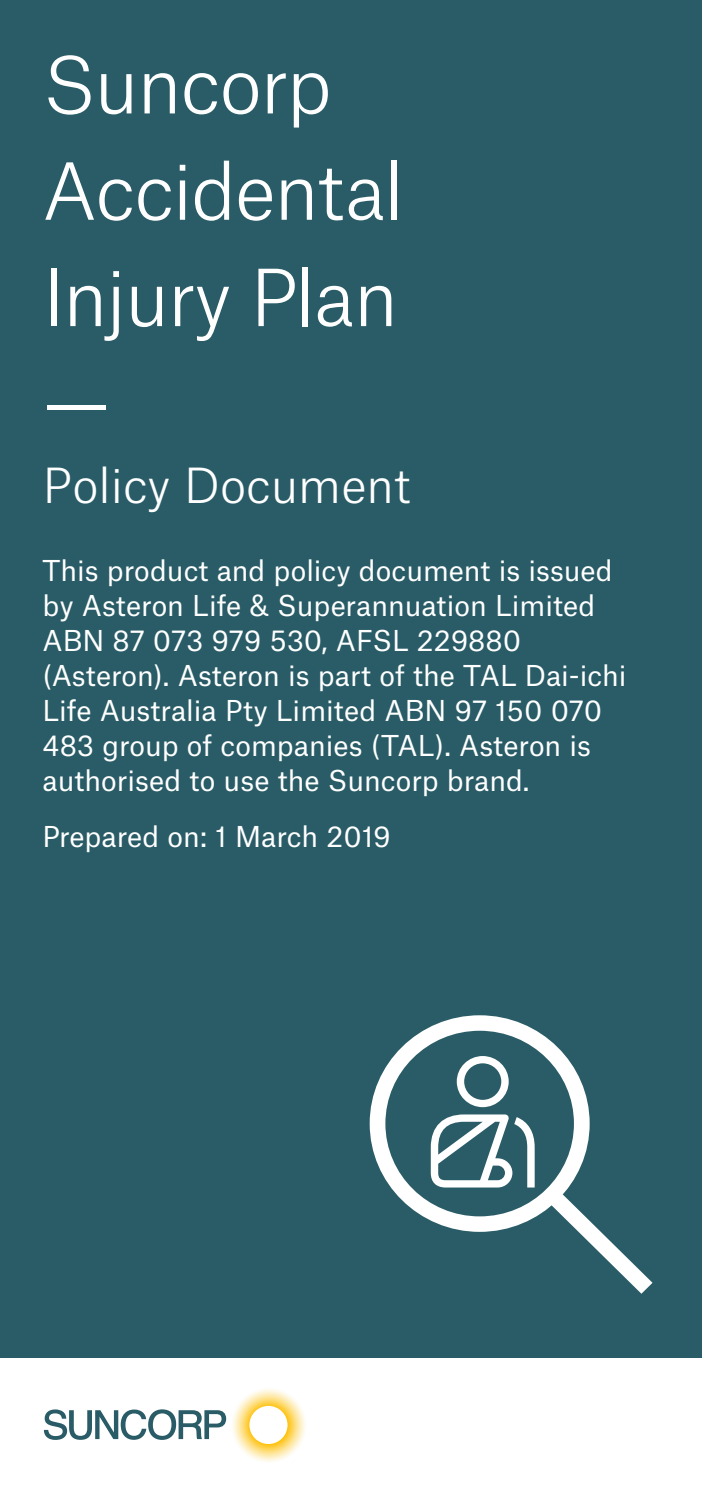
<style>
.page{position:relative;width:702px;height:1489px;background:#fff}
.page>*{position:absolute;margin:0;border:0;box-sizing:border-box;transform-origin:0 0}
.t1{font:300 75px/106.2px "Atlas Grotesk";letter-spacing:-.02em;color:#fff}
.t2{font:300 46.25px "Atlas Grotesk";color:#fff}
.t3{font:27.5px/35px "Atlas Grotesk";color:#fff}
</style>
<div class="page">
<svg style="left:44px;top:1389px;width:261px;height:73px"></svg>
<div style="left:0;top:0;width:702px;height:1357px;background:#295c67"></div>
<svg style="left:369px;top:1015px;width:220px;height:216px"></svg>
<svg style="left:542px;top:1185px;width:110px;height:108px"></svg>
<svg style="left:456px;top:1055px;width:52px;height:52px"></svg>
<svg style="left:431px;top:1114px;width:103px;height:73px"></svg>
<h1 class="t1" style="left:43px;top:24px;width:362px">Suncorp<br>Accidental<br>Injury Plan —</h1>
<h2 class="t2" style="left:43px;top:449px;width:370px">Policy Document</h2>
<p class="t3" style="left:43px;top:550px;width:585px">This product and policy document is issued by Asteron Life &amp; Superannuation Limited ABN 87 073 979 530, AFSL 229880 (Asteron). Asteron is part of the TAL Dai-ichi Life Australia Pty Limited ABN 97 150 070<br>483 group of companies (TAL). Asteron is authorised to use the Suncorp brand.</p>
<p class="t3" style="left:43px;top:816px;width:350px">Prepared on: 1 March 2019</p>
</div>
